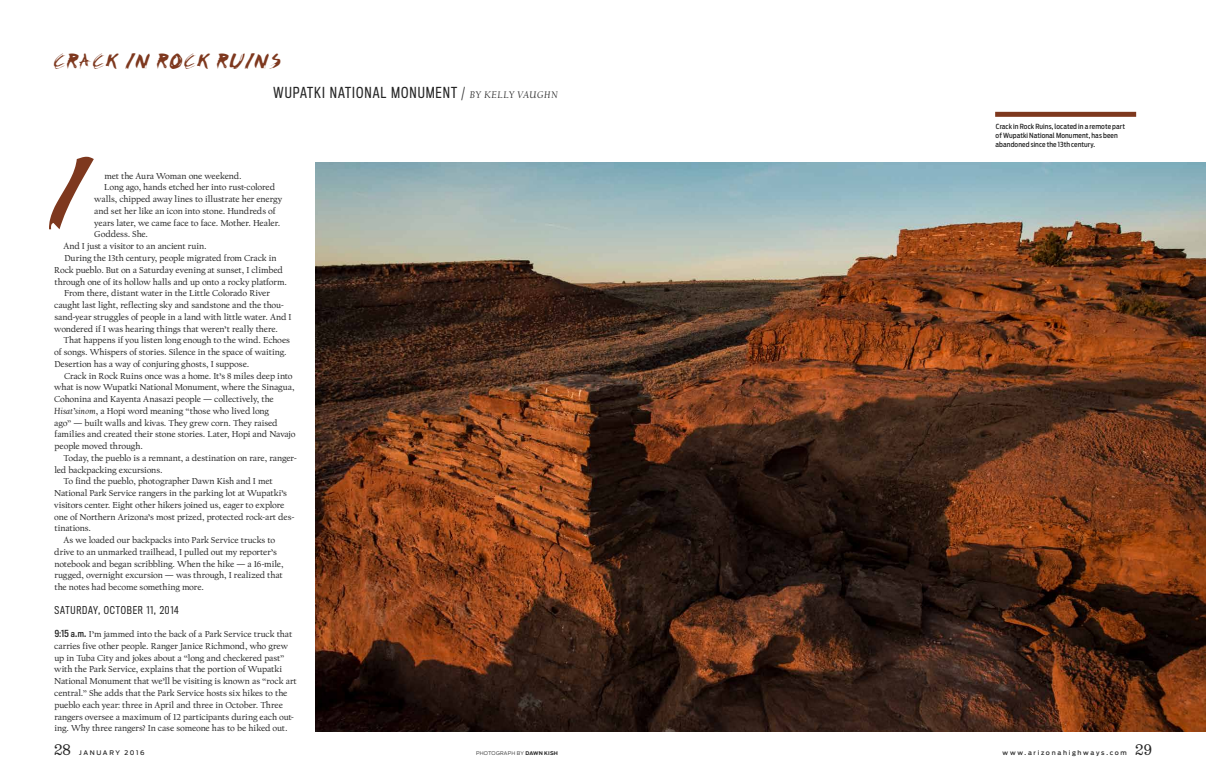
<style>
.page{position:relative;width:1206px;height:779px;background:#fff}
.page>*{position:absolute;margin:0;border:0;box-sizing:border-box;transform-origin:0 0}
.t1{font:100px "Chicken Scratch AOE";color:#7e381e}
.t2{font:22px "Chicken Scratch AOE";letter-spacing:.055em;color:#7e381e}
.t3{font:condensed 14px "Titling Gothic FB";letter-spacing:.065em;color:#252525}
.t4{font:condensed 10px "Titling Gothic FB";letter-spacing:.075em;color:#252525}
.t5{font:9px/11.8px "Californian FB Text";letter-spacing:-.01em;color:#252525}
.t6{font:500 7px/9px "Antenna Cond";letter-spacing:.01em;color:#252525}
.t7{font:500 6.2px "Antenna";letter-spacing:.265em;color:#252525}
.t8{font:500 6.2px "Antenna";letter-spacing:.245em;color:#252525}
.t9{font:300 5px "Antenna";letter-spacing:.035em;color:#252525}
.s1{font-family:"Californian FB";font-style:italic;font-stretch:normal;font-size:10px}
.s2{font-style:italic;font-size:9.2px}
.s3{font-family:"Titling Gothic FB Standard Cond"}
.s4{font-family:"Belizio";font-weight:400;font-size:14px}
.s5{font-weight:700}
</style>
<div class="page">
<img style="left:316px;top:162px;width:890px;height:569px">
<div style="left:995px;top:112px;width:141px;height:5px;background:#7e381e"></div>
<h2 class="t2" style="left:54px;top:47px;width:228px">CRACK IN ROCK RUINS</h2>
<h3 class="t3" style="left:274px;top:84px;width:286px">WUPATKI NATIONAL MONUMENT / <span class="s1">BY KELLY VAUGHN</span></h3>
<h1 class="t1" style="left:49px;top:129px;width:43px">I</h1>
<p class="t5" style="left:104px;top:170px;width:139px">met the Aura Woman one weekend.</p>
<p class="t5" style="left:104px;top:182px;width:172px">Long ago, hands etched her into rust-colored</p>
<p class="t5" style="left:94px;top:193px;width:190px">walls, chipped away lines to illustrate her energy</p>
<p class="t5" style="left:94px;top:205px;width:183px">and set her like an icon into stone. Hundreds of</p>
<p class="t5" style="left:94px;top:217px;width:188px">years later, we came face to face. Mother. Healer.</p>
<p class="t5" style="left:94px;top:229px;width:55px">Goddess. She.</p>
<p class="t5" style="left:64px;top:240px;width:145px">And I just a visitor to an ancient ruin.</p>
<p class="t5" style="left:64px;top:252px;width:214px">During the 13th century, people migrated from Crack in</p>
<p class="t5" style="left:54px;top:264px;width:230px">Rock pueblo. But on a Saturday evening at sunset, I climbed</p>
<p class="t5" style="left:54px;top:276px;width:234px">through one of its hollow halls and up onto a rocky platform.</p>
<p class="t5" style="left:64px;top:287px;width:207px">From there, distant water in the Little Colorado River</p>
<p class="t5" style="left:54px;top:299px;width:231px">caught last light, reflecting sky and sandstone and the thou-</p>
<p class="t5" style="left:54px;top:311px;width:239px">sand-year struggles of people in a land with little water. And I</p>
<p class="t5" style="left:54px;top:323px;width:225px">wondered if I was hearing things that weren’t really there.</p>
<p class="t5" style="left:64px;top:334px;width:228px">That happens if you listen long enough to the wind. Echoes</p>
<p class="t5" style="left:54px;top:346px;width:234px">of songs. Whispers of stories. Silence in the space of waiting.</p>
<p class="t5" style="left:54px;top:358px;width:197px">Desertion has a way of conjuring ghosts, I suppose.</p>
<p class="t5" style="left:64px;top:370px;width:230px">Crack in Rock Ruins once was a home. It’s 8 miles deep into</p>
<p class="t5" style="left:54px;top:381px;width:242px">what is now Wupatki National Monument, where the Sinagua,</p>
<p class="t5" style="left:54px;top:393px;width:221px">Cohonina and Kayenta Anasazi people — collectively, the</p>
<p class="t5" style="left:54px;top:405px;width:216px"><span class="s2">Hisat’sinom</span>, a Hopi word meaning “those who lived long</p>
<p class="t5" style="left:54px;top:417px;width:225px">ago” — built walls and kivas. They grew corn. They raised</p>
<p class="t5" style="left:55px;top:428px;width:243px">families and created their stone stories. Later, Hopi and Navajo</p>
<p class="t5" style="left:55px;top:440px;width:90px">people moved through.</p>
<p class="t5" style="left:64px;top:452px;width:235px">Today, the pueblo is a remnant, a destination on rare, ranger-</p>
<p class="t5" style="left:54px;top:464px;width:110px">led backpacking excursions.</p>
<p class="t5" style="left:64px;top:475px;width:211px">To find the pueblo, photographer Dawn Kish and I met</p>
<p class="t5" style="left:54px;top:487px;width:234px">National Park Service rangers in the parking lot at Wupatki’s</p>
<p class="t5" style="left:54px;top:499px;width:232px">visitors center. Eight other hikers joined us, eager to explore</p>
<p class="t5" style="left:54px;top:511px;width:242px">one of Northern Arizona’s most prized, protected rock-art des-</p>
<p class="t5" style="left:54px;top:522px;width:38px">tinations.</p>
<p class="t5" style="left:64px;top:534px;width:213px">As we loaded our backpacks into Park Service trucks to</p>
<p class="t5" style="left:54px;top:546px;width:224px">drive to an unmarked trailhead, I pulled out my reporter’s</p>
<p class="t5" style="left:54px;top:558px;width:231px">notebook and began scribbling. When the hike — a 16-mile,</p>
<p class="t5" style="left:54px;top:569px;width:230px">rugged, overnight excursion — was through, I realized that</p>
<p class="t5" style="left:54px;top:581px;width:151px">the notes had become something more.</p>
<p class="t4" style="left:55px;top:604px;width:126px">SATURDAY, OCTOBER 11, 2014</p>
<p class="t5" style="left:54px;top:628px;width:244px"><span class="s3">9:15 a.m.</span> I’m jammed into the back of a Park Service truck that carries five other people. Ranger Janice Richmond, who grew up in Tuba City and jokes about a “long and checkered past” with the Park Service, explains that the portion of Wupatki National Monument that we’ll be visiting is known as “rock art central.” She adds that the Park Service hosts six hikes to the pueblo each year: three in April and three in October. Three rangers oversee a maximum of 12 participants during each out&shy;ing. Why three rangers? In case someone has to be hiked out.</p>
<p class="t6" style="left:996px;top:122px;width:131px">Crack in Rock Ruins, located in a remote part of Wupatki National Monument, has been abandoned since the 13th century.</p>
<p class="t8" style="left:54px;top:748px;width:92px"><span class="s4">28</span> JANUARY 2016</p>
<p class="t7" style="left:1003px;top:748px;width:151px">www.arizonahighways.com <span class="s4">29</span></p>
<p class="t9" style="left:476px;top:750px;width:83px">PHOTOGRAPH BY <span class="s5">DAWN KISH</span></p>
</div>
